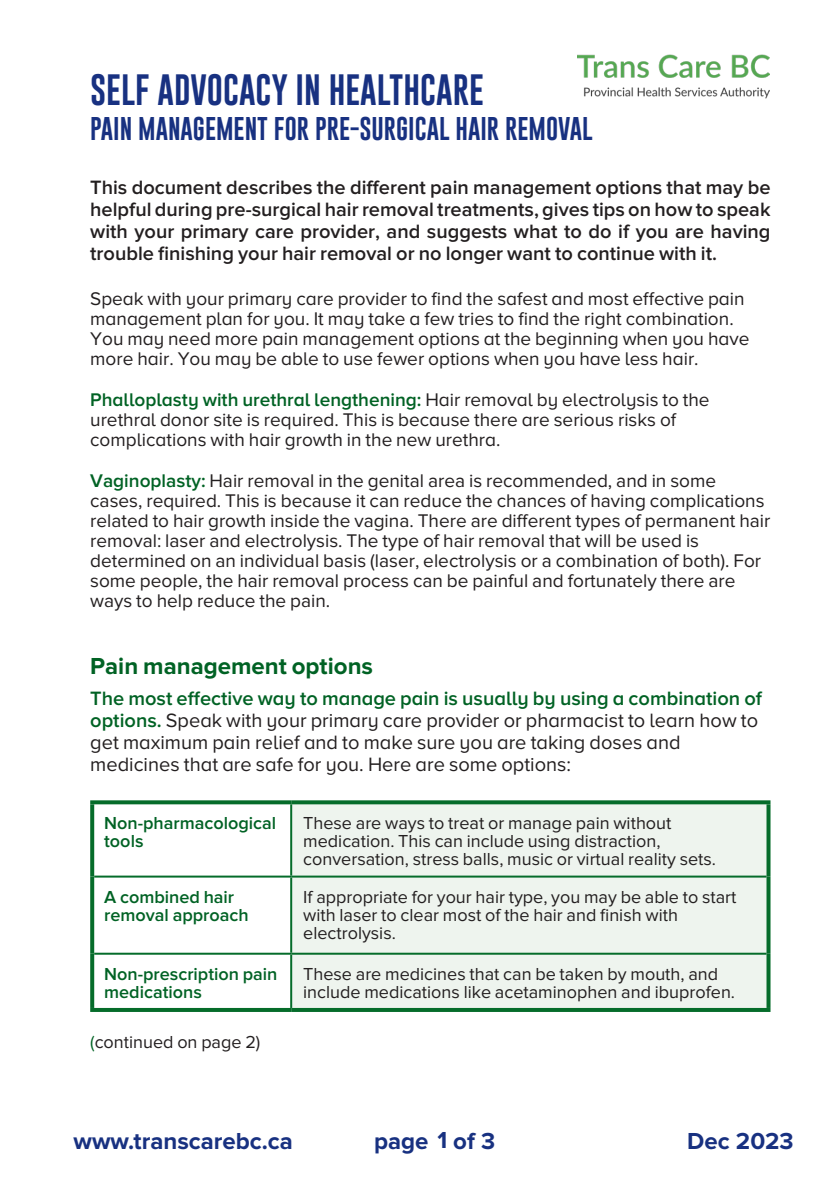
<style>
.page{position:relative;width:840px;height:1191px;background:#fff}
.page>*{position:absolute;margin:0;border:0;box-sizing:border-box;transform-origin:0 0}
.t1{font:32px "Gobold Uplow";color:#183181}
.t2{font:24px "Gobold Uplow";color:#183181}
.t3{font:700 24px "Proxima Nova";color:#183181}
.Body_Text{font:700 24px "Proxima Nova";color:#006224}
.Body_Text-2{font:600 20px/22px "Proxima Nova";color:#231f20;text-align:justify}
.Body_Text-3{font:20px/22px "Proxima Nova A";color:#231f20}
.Body_Text-4{font:19px/20px "Proxima Nova";color:#231f20}
.Body_Text-5{font:19px/20px "Proxima Nova A";color:#231f20}
.Body_Text-6{font:18px/18px "Proxima Nova";color:#231f20}
.Body_Text-7{font:600 18px/18px "Proxima Nova";color:#006224}
.s1{font-weight:600;color:#006224}
.s2{color:#006224}
</style>
<div class="page">
<img style="left:577px;top:54px;width:191px;height:45px">
<div style="left:292px;top:804px;width:474px;height:204px;background:#eef4ee"></div>
<svg style="left:90px;top:800px;width:201px;height:4px"></svg>
<svg style="left:90px;top:804px;width:4px;height:72px"></svg>
<svg style="left:291px;top:800px;width:479px;height:4px;background:#1a783c"></svg>
<svg style="left:766px;top:804px;width:4px;height:72px"></svg>
<svg style="left:90px;top:876px;width:4px;height:77px"></svg>
<svg style="left:766px;top:876px;width:4px;height:77px"></svg>
<svg style="left:90px;top:953px;width:4px;height:55px"></svg>
<svg style="left:766px;top:953px;width:4px;height:55px"></svg>
<hr style="left:90px;top:1008px;width:201px;height:4px;background:#056c2a">
<hr style="left:291px;top:1008px;width:479px;height:4px;background:#056c2a">
<hr style="left:290px;top:804px;width:2px;height:71px;background:#056c2a">
<hr style="left:94px;top:875px;width:197px;height:2px;background:#056c2a">
<hr style="left:291px;top:875px;width:475px;height:2px;background:#056c2a">
<hr style="left:290px;top:877px;width:2px;height:75px;background:#056c2a">
<hr style="left:94px;top:952px;width:197px;height:2px;background:#056c2a">
<hr style="left:291px;top:952px;width:475px;height:2px;background:#056c2a">
<hr style="left:290px;top:954px;width:2px;height:54px;background:#056c2a">
<h1 class="t1" style="left:90px;top:64px;width:395px">SELF ADVOCACY IN HEALTHCARE</h1>
<p class="t2" style="left:90px;top:110px;width:504px">PAIN MANAGEMENT FOR PRE-SURGICAL HAIR REMOVAL</p>
<p class="Body_Text-2" style="left:90px;top:177px;width:681px">This document describes the different pain management options that may be helpful during pre-surgical hair removal treatments, gives tips on how to speak with your primary care provider, and suggests what to do if you are having trouble finishing your hair removal or no longer want to continue with it.</p>
<p class="Body_Text-5" style="left:90px;top:288px;width:660px">Speak with your primary care provider to find the safest and most effective pain management plan for you. It may take a few tries to find the right combination.<br>You may need more pain management options at the beginning when you have more hair. You may be able to use fewer options when you have less hair.</p>
<p class="Body_Text-5" style="left:90px;top:389px;width:620px"><span class="s1">Phalloplasty with urethral lengthening:</span> Hair removal by electrolysis to the urethral donor site is required. This is because there are serious risks of complications with hair growth in the new urethra.</p>
<p class="Body_Text-4" style="left:90px;top:471px;width:681px"><span class="s1">Vaginoplasty:</span> Hair removal in the genital area is recommended, and in some cases, required. This is because it can reduce the chances of having complications related to hair growth inside the vagina. There are different types of permanent hair removal: laser and electrolysis. The type of hair removal that will be used is determined on an individual basis (laser, electrolysis or a combination of both). For some people, the hair removal process can be painful and fortunately there are ways to help reduce the pain.</p>
<p class="Body_Text" style="left:90px;top:655px;width:284px">Pain management options</p>
<p class="Body_Text-3" style="left:90px;top:687px;width:673px"><span class="s1">The most effective way to manage pain is usually by using a combination of options.</span> Speak with your primary care provider or pharmacist to learn how to get maximum pain relief and to make sure you are taking doses and medicines that are safe for you. Here are some options:</p>
<p class="Body_Text-7" style="left:104px;top:814px;width:173px">Non-pharmacological tools</p>
<p class="Body_Text-6" style="left:303px;top:814px;width:414px">These are ways to treat or manage pain without medication. This can include using distraction, conversation, stress balls, music or virtual reality sets.</p>
<p class="Body_Text-7" style="left:104px;top:888px;width:146px">A combined hair removal approach</p>
<p class="Body_Text-6" style="left:303px;top:888px;width:434px">If appropriate for your hair type, you may be able to start with laser to clear most of the hair and finish with electrolysis.</p>
<p class="Body_Text-7" style="left:104px;top:965px;width:175px">Non-prescription pain medications</p>
<p class="Body_Text-6" style="left:303px;top:965px;width:433px">These are medicines that can be taken by mouth, and include medications like acetaminophen and ibuprofen.</p>
<p class="Body_Text-6" style="left:90px;top:1033px;width:172px"><span class="s2">(</span>continued on page 2)</p>
<p class="t3" style="left:437px;top:1129px;width:11px">1</p>
<p class="t3" style="left:73px;top:1130px;width:221px">www.transcarebc.ca</p>
<p class="t3" style="left:374px;top:1130px;width:122px">page of 3</p>
<p class="t3" style="left:686px;top:1130px;width:108px">Dec 2023</p>
</div>
